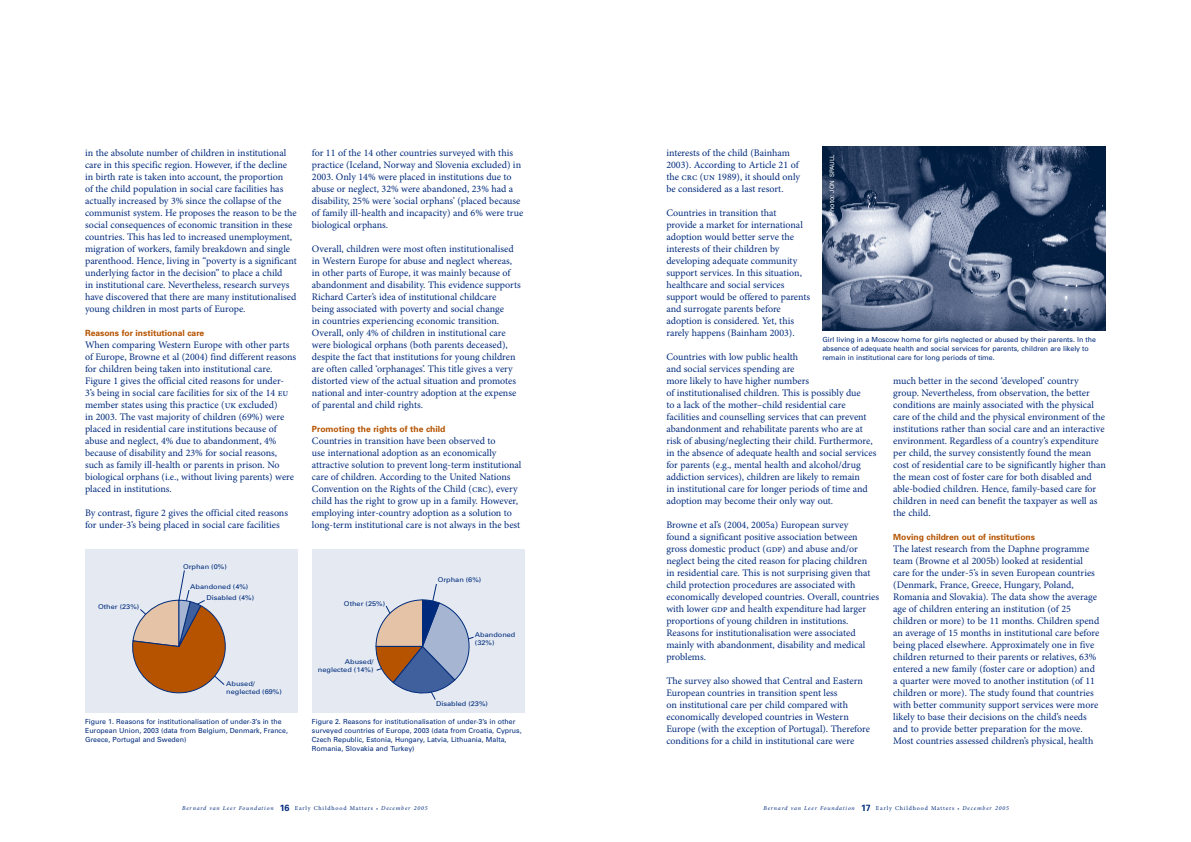
<style>
.page{position:relative;width:1191px;height:842px;background:#fff}
.page>*{position:absolute;margin:0;border:0;box-sizing:border-box;transform-origin:0 0}
._6__Body{font:10px/12px "Minion Pro";color:#002b7c}
._5__Subheading{font:700 8.5px "Univers";color:#b55300}
._7_Fotocredit_small_caps_1pt_groter_beh__{font:7px/9px "Univers";color:#002b7c}
.t1{font:6.6px/8px "Univers";color:#002b7c;scale:1.11 1}
.t2{font:italic 6px "Minion Pro";letter-spacing:.135em;color:#002b7c}
.Photocredit{font:6px "Univers";color:#fff}
.s1{font-size:7px}
.s2{font-family:"Univers";font-weight:700;font-style:normal;font-size:9px}
.s3{font-style:normal}
.s4{font-size:5px}
</style>
<div class="page">
<div style="left:85px;top:550px;width:213px;height:163px;background:#e5eaf2"></div>
<svg style="left:132px;top:570px;width:94px;height:124px"></svg>
<div style="left:312px;top:550px;width:212px;height:163px;background:#e5eaf2"></div>
<svg style="left:375px;top:584px;width:99px;height:116px"></svg>
<img style="left:822px;top:146px;width:284px;height:184px">
<p class="_6__Body" style="left:85px;top:147px;width:213px">in the absolute number of children in institutional care in this specific region. However, if the decline in birth rate is taken into account, the proportion<br>of the child population in social care facilities has actually increased by 3% since the collapse of the communist system. He proposes the reason to be the social consequences of economic transition in these countries. This has led to increased unemployment, migration of workers, family breakdown and single parenthood. Hence, living in “poverty is a significant underlying factor in the decision” to place a child<br>in institutional care. Nevertheless, research surveys have discovered that there are many institutionalised young children in most parts of Europe.</p>
<p class="_5__Subheading" style="left:85px;top:328px;width:121px">Reasons for institutional care</p>
<p class="_6__Body" style="left:85px;top:339px;width:213px">When comparing Western Europe with other parts of Europe, Browne et al (2004) find different reasons for children being taken into institutional care.<br>Figure 1 gives the official cited reasons for under-3’s being in social care facilities for six of the 14 eu member states using this practice (uk excluded)<br>in 2003. The vast majority of children (69%) were placed in residential care institutions because of abuse and neglect, 4% due to abandonment, 4% because of disability and 23% for social reasons, such as family ill-health or parents in prison. No biological orphans (i.e., without living parents) were placed in institutions.</p>
<p class="_6__Body" style="left:85px;top:507px;width:204px">By contrast, figure 2 gives the official cited reasons for under-3’s being placed in social care facilities</p>
<p class="t1" style="left:183px;top:563px;width:41px">Orphan (0%)</p>
<p class="t1" style="left:98px;top:603px;width:39px">Other (23%)</p>
<p class="t1" style="left:206px;top:580px;width:45px;line-height:11.4px;text-indent:-16px">Abandoned (4%)<br>Disabled (4%)</p>
<p class="t1" style="left:226px;top:679px;width:52px">Abused/ neglected (69%)</p>
<p class="_6__Body" style="left:312px;top:147px;width:213px">for 11 of the 14 other countries surveyed with this practice (Iceland, Norway and Slovenia excluded) in 2003. Only 14% were placed in institutions due to abuse or neglect, 32% were abandoned, 23% had a disability, 25% were ‘social orphans’ (placed because of family ill-health and incapacity) and 6% were true biological orphans.</p>
<p class="_6__Body" style="left:312px;top:243px;width:210px">Overall, children were most often institutionalised in Western Europe for abuse and neglect whereas, in other parts of Europe, it was mainly because of abandonment and disability. This evidence supports Richard Carter’s idea of institutional childcare being associated with poverty and social change<br>in countries experiencing economic transition.<br>Overall, only 4% of children in institutional care were biological orphans (both parents deceased), despite the fact that institutions for young children are often called ‘orphanages’. This title gives a very distorted view of the actual situation and promotes national and inter-country adoption at the expense of parental and child rights.</p>
<p class="_5__Subheading" style="left:312px;top:424px;width:135px">Promoting the rights of the child</p>
<p class="_6__Body" style="left:312px;top:435px;width:211px">Countries in transition have been observed to<br>use international adoption as an economically attractive solution to prevent long-term institutional care of children. According to the United Nations Convention on the Rights of the Child (crc), every child has the right to grow up in a family. However, employing inter-country adoption as a solution to long-term institutional care is not always in the best</p>
<p class="t1" style="left:426px;top:264px;width:41px">Orphan (0%)</p>
<p class="t1" style="left:450px;top:282px;width:45px;line-height:11.4px;text-indent:-16px">Abandoned (4%)<br>Disabled (4%)</p>
<p class="t1" style="left:341px;top:304px;width:39px">Other (23%)</p>
<p class="t1" style="left:470px;top:381px;width:52px">Abused/ neglected (69%)</p>
<p class="t1" style="left:344px;top:599px;width:39px">Other (25%)</p>
<p class="t1" style="left:318px;top:657px;width:52px;text-align:right">Abused/ neglected (14%)</p>
<p class="t1" style="left:438px;top:576px;width:41px">Orphan (6%)</p>
<p class="t1" style="left:475px;top:631px;width:38px">Abandoned (32%)</p>
<p class="t1" style="left:436px;top:699px;width:48px">Disabled (23%)</p>
<p class="_7_Fotocredit_small_caps_1pt_groter_beh__" style="left:85px;top:717px;width:204px">Figure 1. Reasons for institutionalisation of under-3’s in the<br>European Union, 2003 (data from Belgium, Denmark, France,<br>Greece, Portugal and Sweden)</p>
<p class="_7_Fotocredit_small_caps_1pt_groter_beh__" style="left:312px;top:717px;width:211px">Figure 2. Reasons for institutionalisation of under-3’s in other surveyed countries of Europe, 2003 (data from Croatia, Cyprus, Czech Republic, Estonia, Hungary, Latvia, Lithuania, Malta, Romania, Slovakia and Turkey)</p>
<p class="_6__Body" style="left:666px;top:147px;width:135px">interests of the child (Bainham<br>2003). According to Article 21 of the crc (un 1989), it should only be considered as a last resort.</p>
<p class="_6__Body" style="left:666px;top:207px;width:145px">Countries in transition that<br>provide a market for international adoption would better serve the interests of their children by developing adequate community support services. In this situation, healthcare and social services support would be offered to parents and surrogate parents before adoption is considered. Yet, this rarely happens (Bainham 2003).</p>
<p class="_6__Body" style="left:666px;top:351px;width:212px">Countries with low public health<br>and social services spending are<br>more likely to have higher numbers<br>of institutionalised children. This is possibly due<br>to a lack of the mother–child residential care facilities and counselling services that can prevent abandonment and rehabilitate parents who are at risk of abusing/neglecting their child. Furthermore, in the absence of adequate health and social services for parents (e.g., mental health and alcohol/drug addiction services), children are likely to remain<br>in institutional care for longer periods of time and adoption may become their only way out.</p>
<p class="_6__Body" style="left:666px;top:519px;width:214px">Browne et al’s (2004, 2005a) European survey<br>found a significant positive association between gross domestic product (gdp) and abuse and/or neglect being the cited reason for placing children<br>in residential care. This is not surprising given that child protection procedures are associated with economically developed countries. Overall, countries with lower gdp and health expenditure had larger proportions of young children in institutions.<br>Reasons for institutionalisation were associated mainly with abandonment, disability and medical problems.</p>
<p class="_6__Body" style="left:666px;top:675px;width:205px">The survey also showed that Central and Eastern European countries in transition spent less<br>on institutional care per child compared with economically developed countries in Western Europe (with the exception of Portugal). Therefore conditions for a child in institutional care were</p>
<p class="Photocredit" style="left:828px;top:216px;width:63px;rotate:-90deg"><span class="s1">Photo:</span> JON SPAULL</p>
<p class="_7_Fotocredit_small_caps_1pt_groter_beh__" style="left:822px;top:335px;width:275px">Girl living in a Moscow home for girls neglected or abused by their parents. In the absence of adequate health and social services for parents, children are likely to remain in institutional care for long periods of time.</p>
<p class="_6__Body" style="left:893px;top:375px;width:214px">much better in the second ‘developed’ country group. Nevertheless, from observation, the better conditions are mainly associated with the physical care of the child and the physical environment of the institutions rather than social care and an interactive environment. Regardless of a country’s expenditure per child, the survey consistently found the mean cost of residential care to be significantly higher than the mean cost of foster care for both disabled and able-bodied children. Hence, family-based care for children in need can benefit the taxpayer as well as the child.</p>
<p class="_5__Subheading" style="left:893px;top:532px;width:143px">Moving children out of institutions</p>
<p class="_6__Body" style="left:893px;top:543px;width:208px">The latest research from the Daphne programme team (Browne et al 2005b) looked at residential care for the under-5’s in seven European countries (Denmark, France, Greece, Hungary, Poland, Romania and Slovakia). The data show the average age of children entering an institution (of 25 children or more) to be 11 months. Children spend an average of 15 months in institutional care before being placed elsewhere. Approximately one in five children returned to their parents or relatives, 63% entered a new family (foster care or adoption) and a quarter were moved to another institution (of 11 children or more). The study found that countries with better community support services were more likely to base their decisions on the child’s needs and to provide better preparation for the move.<br>Most countries assessed children’s physical, health</p>
<p class="t2" style="left:182px;top:804px;width:247px">Bernard van Leer Foundation <span class="s2">16</span> <span class="s3">Early Childhood Matters</span> <span class="s4">•</span> December 2005</p>
<p class="t2" style="left:763px;top:804px;width:247px">Bernard van Leer Foundation <span class="s2">17</span> <span class="s3">Early Childhood Matters</span> <span class="s4">•</span> December 2005</p>
</div>
